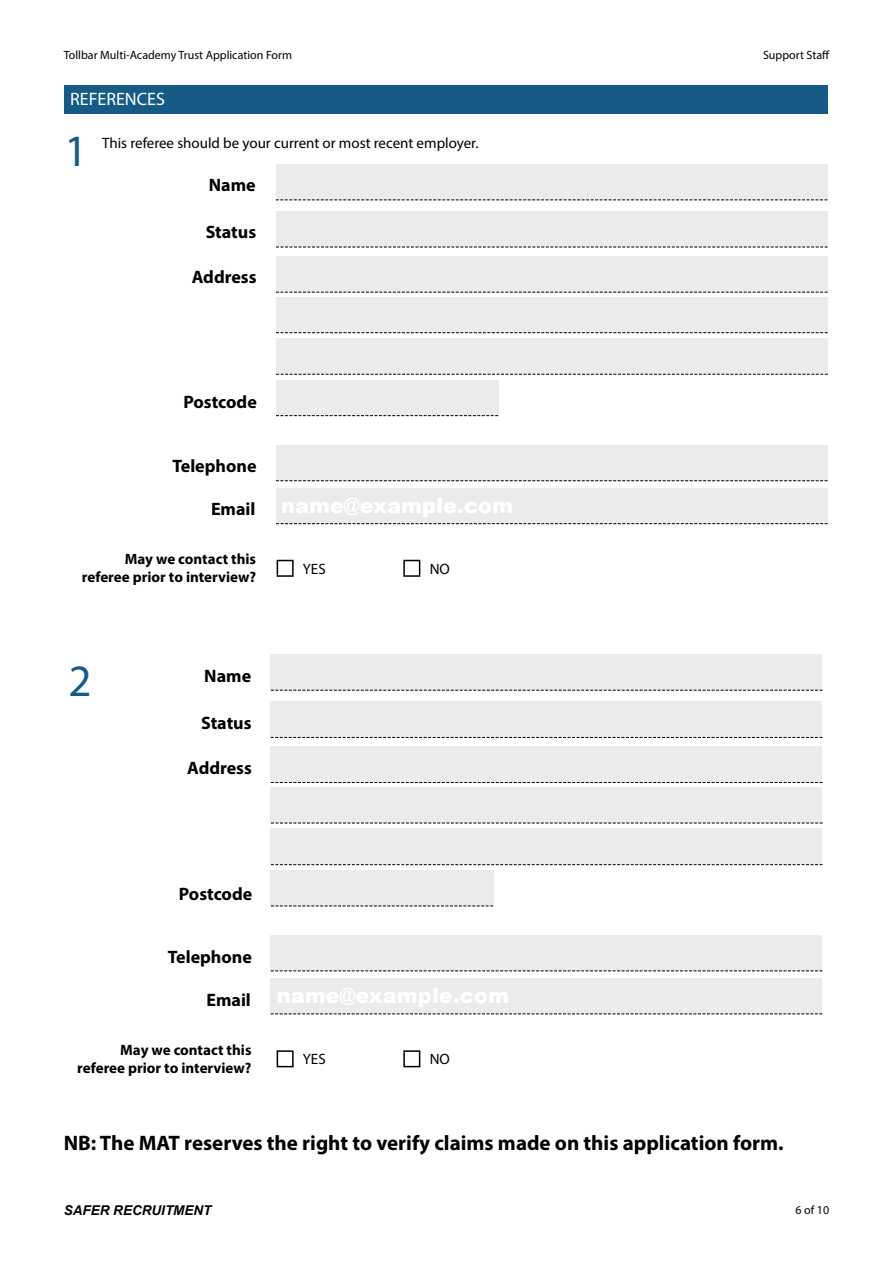
<style>
.page{position:relative;width:893px;height:1263px;background:#fff}
.page>*{position:absolute;margin:0;border:0;box-sizing:border-box;transform-origin:0 0}
.t1{font:45px "Myriad Pro";color:#165b85}
.t2{font:700 21px "Myriad Pro";color:#000}
.t3{font:700 18px "Myriad Pro";color:#000}
.t4{font:18px "Myriad Pro";color:#fff}
.t5{font:700 15px/18px "Myriad Pro";color:#000;text-align:right}
.t6{font:15px "Myriad Pro";color:#000}
.t7{font:italic 700 13.5px "Arial";color:#000}
.t8{font:12px "Myriad Pro";color:#000}
</style>
<div class="page">
<div style="left:276px;top:164px;width:552px;height:36px;background:#ebebec"></div>
<div style="left:276px;top:488px;width:552px;height:36px;background:#ebebec"></div>
<div style="left:276px;top:211px;width:552px;height:36px;background:#ebebec"></div>
<div style="left:276px;top:256px;width:552px;height:36px;background:#ebebec"></div>
<div style="left:276px;top:297px;width:552px;height:36px;background:#ebebec"></div>
<div style="left:276px;top:338px;width:552px;height:36px;background:#ebebec"></div>
<div style="left:276px;top:380px;width:223px;height:36px;background:#ebebec"></div>
<div style="left:271px;top:654px;width:551px;height:36px;background:#ebebec"></div>
<div style="left:271px;top:935px;width:551px;height:36px;background:#ebebec"></div>
<div style="left:271px;top:978px;width:551px;height:36px;background:#ebebec"></div>
<div style="left:271px;top:701px;width:551px;height:36px;background:#ebebec"></div>
<div style="left:271px;top:747px;width:551px;height:35px;background:#ebebec"></div>
<div style="left:271px;top:787px;width:551px;height:36px;background:#ebebec"></div>
<div style="left:271px;top:828px;width:551px;height:36px;background:#ebebec"></div>
<div style="left:271px;top:870px;width:223px;height:36px;background:#ebebec"></div>
<div style="left:276px;top:445px;width:551px;height:36px;background:#ebebec"></div>
<div style="left:64px;top:85px;width:764px;height:28px;background:#165b85"></div>
<svg style="left:276px;top:292px;width:552px;height:1px"></svg>
<svg style="left:271px;top:782px;width:552px;height:1px"></svg>
<svg style="left:276px;top:200px;width:551px;height:1px"></svg>
<svg style="left:271px;top:690px;width:552px;height:1px"></svg>
<svg style="left:276px;top:247px;width:552px;height:1px"></svg>
<svg style="left:271px;top:737px;width:551px;height:1px"></svg>
<svg style="left:276px;top:480px;width:552px;height:1px"></svg>
<svg style="left:271px;top:971px;width:551px;height:1px"></svg>
<svg style="left:276px;top:332px;width:552px;height:1px"></svg>
<svg style="left:271px;top:823px;width:552px;height:1px"></svg>
<svg style="left:276px;top:374px;width:552px;height:1px"></svg>
<svg style="left:271px;top:864px;width:552px;height:1px"></svg>
<svg style="left:276px;top:523px;width:552px;height:1px"></svg>
<svg style="left:271px;top:1014px;width:551px;height:1px"></svg>
<svg style="left:276px;top:415px;width:222px;height:1px"></svg>
<svg style="left:271px;top:906px;width:222px;height:1px"></svg>
<div style="left:277px;top:560px;width:17px;height:17px;border:2px solid #000"></div>
<div style="left:403px;top:560px;width:17px;height:17px;border:2px solid #000"></div>
<div style="left:277px;top:1050px;width:17px;height:17px;border:2px solid #000"></div>
<div style="left:403px;top:1050px;width:17px;height:17px;border:2px solid #000"></div>
<p class="t8" style="left:64px;top:47px;width:230px">Tollbar Multi-Academy Trust Application Form</p>
<p class="t8" style="left:763px;top:47px;width:68px">Support Staff</p>
<p class="t4" style="left:70px;top:88px;width:96px">REFERENCES</p>
<h1 class="t1" style="left:64px;top:123px;width:25px">1</h1>
<p class="t6" style="left:102px;top:134px;width:378px">This referee should be your current or most recent employer.</p>
<p class="t3" style="left:209px;top:173px;width:48px">Name</p>
<p class="t3" style="left:206px;top:220px;width:52px">Status</p>
<p class="t3" style="left:192px;top:265px;width:66px">Address</p>
<p class="t3" style="left:184px;top:390px;width:75px">Postcode</p>
<p class="t3" style="left:172px;top:454px;width:86px">Telephone</p>
<p class="t3" style="left:211px;top:497px;width:46px">Email</p>
<p class="t5" style="left:82px;top:549px;width:176px">May we contact this referee prior to interview?</p>
<h1 class="t1" style="left:68px;top:653px;width:25px">2</h1>
<p class="t3" style="left:204px;top:664px;width:48px">Name</p>
<p class="t3" style="left:201px;top:711px;width:52px">Status</p>
<p class="t3" style="left:187px;top:756px;width:66px">Address</p>
<p class="t3" style="left:179px;top:882px;width:75px">Postcode</p>
<p class="t3" style="left:168px;top:946px;width:86px">Telephone</p>
<p class="t3" style="left:206px;top:988px;width:46px">Email</p>
<p class="t5" style="left:77px;top:1040px;width:176px">May we contact this referee prior to interview?</p>
<p class="t6" style="left:303px;top:560px;width:24px">YES</p>
<p class="t6" style="left:430px;top:560px;width:22px">NO</p>
<p class="t6" style="left:303px;top:1050px;width:24px">YES</p>
<p class="t6" style="left:430px;top:1050px;width:22px">NO</p>
<h2 class="t2" style="left:64px;top:1129px;width:721px">NB: The MAT reserves the right to verify claims made on this application form.</h2>
<p class="t7" style="left:64px;top:1201px;width:149px">SAFER RECRUITMENT</p>
<p class="t8" style="left:795px;top:1203px;width:35px">6 of 10</p>
</div>
